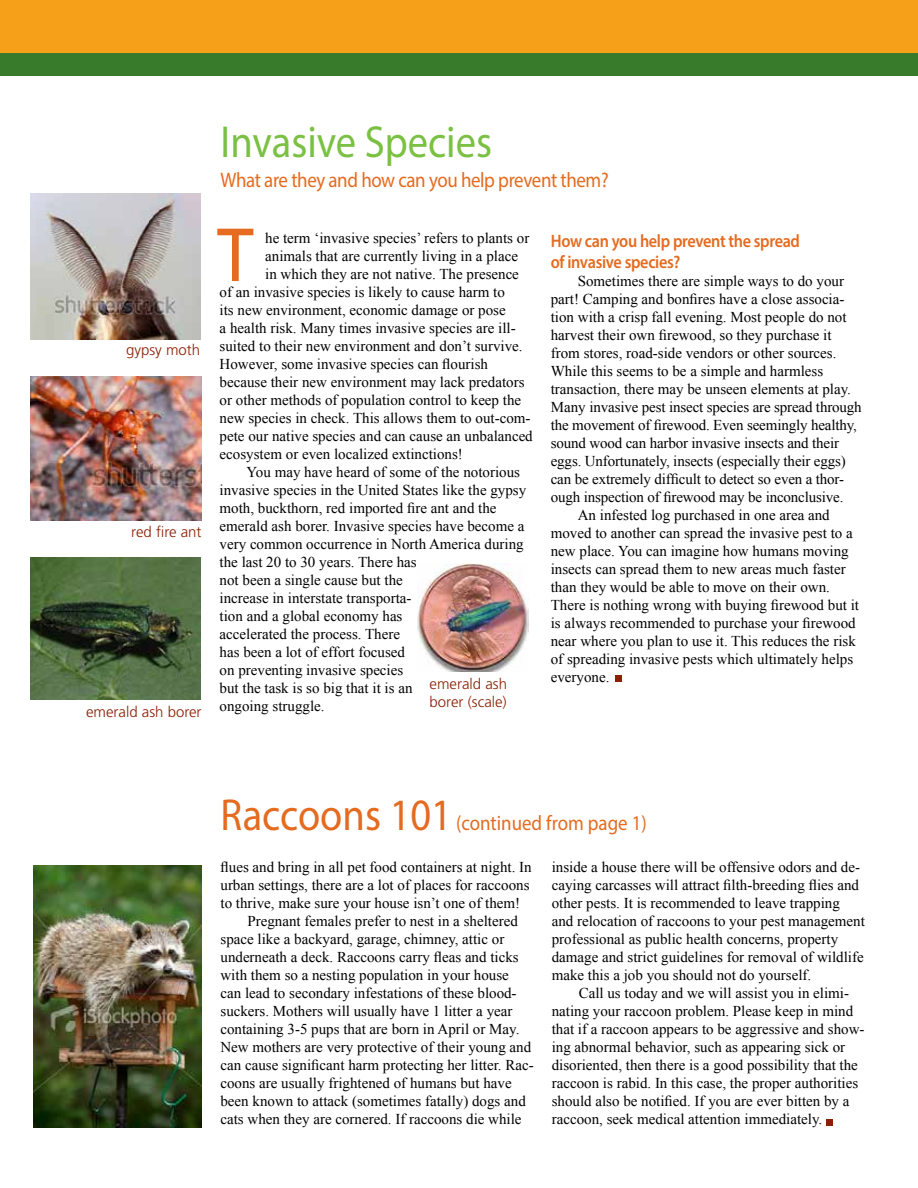
<style>
.page{position:relative;width:918px;height:1188px;background:#fff}
.page>*{position:absolute;margin:0;border:0;box-sizing:border-box;transform-origin:0 0}
.t1{font:75px "Frutiger";color:#e46b1f;scale:.9 1}
.t2{font:45px "Myriad Pro";color:#7ac143;scale:.9 1}
.t3{font:21px "Myriad Pro";letter-spacing:-.02em;color:#e46b1f;scale:.9 1}
.t4{font:21px "Myriad Pro";color:#e46b1f;scale:.9 1}
.t5{font:600 18px/21.6px "Myriad Pro";letter-spacing:-.02em;color:#e46b1f;scale:.9 1}
.t6{font:15px/18px "Times New Roman";color:#000}
.t7{font:300 15px/18px "Frutiger";color:#8a1f03}
.s1{font-size:45px}
</style>
<div class="page">
<div style="left:0;top:0;width:918px;height:54px;background:#f6a01a"></div>
<div style="left:0;top:54px;width:918px;height:22px;background:#387c2b"></div>
<img style="left:418px;top:563px;width:111px;height:109px">
<img style="left:30px;top:194px;width:171px;height:145px">
<img style="left:30px;top:377px;width:172px;height:143px">
<img style="left:30px;top:558px;width:170px;height:142px">
<div style="left:615px;top:676px;width:7px;height:6px;background:#8a1f03"></div>
<div style="left:826px;top:1119px;width:7px;height:7px;background:#8a1f03"></div>
<img style="left:33px;top:865px;width:168px;height:262px">
<p class="t7" style="left:126px;top:341px;width:76px">gypsy moth</p>
<p class="t7" style="left:131px;top:523px;width:72px">red fire ant</p>
<p class="t7" style="left:86px;top:703px;width:117px">emerald ash borer</p>
<h2 class="t2" style="left:220px;top:114px;width:303px">Invasive Species</h2>
<h3 class="t3" style="left:220px;top:167px;width:433px">What are they and how can you help prevent them?</h3>
<h1 class="t1" style="left:217px;top:211px;width:43px">T</h1>
<p class="t6" style="left:265px;top:229px;width:266px">he term ‘invasive species’ refers to plants or animals that are currently living in a place</p>
<p class="t6" style="left:220px;top:265px;width:315px;text-indent:46px">in which they are not native. The presence of an invasive species is likely to cause harm to<br>its new environment, economic damage or pose<br>a health risk. Many times invasive species are ill&shy;suited to their new environment and don’t survive.<br>However, some invasive species can flourish because their new environment may lack predators or other methods of population control to keep the new species in check. This allows them to out-com&shy;pete our native species and can cause an unbalanced ecosystem or even localized extinctions!</p>
<p class="t6" style="left:220px;top:463px;width:308px;text-indent:27px">You may have heard of some of the notorious invasive species in the United States like the gypsy moth, buckthorn, red imported fire ant and the emerald ash borer. Invasive species have become a very common occurrence in North America during the last 20 to 30 years. There has<br>not been a single cause but the<br>increase in interstate transporta-<br>tion and a global economy has<br>accelerated the process. There<br>has been a lot of effort focused<br>on preventing invasive species<br>but the task is so big that it is an<br>ongoing struggle.</p>
<p class="t7" style="left:430px;top:676px;width:79px">emerald ash borer (scale)</p>
<p class="t5" style="left:551px;top:229px;width:278px">How can you help prevent the spread of invasive species?</p>
<p class="t6" style="left:578px;top:272px;width:268px">Sometimes there are simple ways to do your</p>
<p class="t6" style="left:551px;top:290px;width:295px">part! Camping and bonfires have a close associa-</p>
<p class="t6" style="left:551px;top:308px;width:297px">tion with a crisp fall evening. Most people do not</p>
<p class="t6" style="left:551px;top:326px;width:282px">harvest their own firewood, so they purchase it</p>
<p class="t6" style="left:551px;top:344px;width:287px">from stores, road-side vendors or other sources.</p>
<p class="t6" style="left:551px;top:362px;width:274px">While this seems to be a simple and harmless</p>
<p class="t6" style="left:551px;top:380px;width:302px">transaction, there may be unseen elements at play.</p>
<p class="t6" style="left:551px;top:398px;width:312px">Many invasive pest insect species are spread through</p>
<p class="t6" style="left:551px;top:416px;width:308px">the movement of firewood. Even seemingly healthy,</p>
<p class="t6" style="left:551px;top:434px;width:290px">sound wood can harbor invasive insects and their</p>
<p class="t6" style="left:551px;top:452px;width:297px">eggs. Unfortunately, insects (especially their eggs)</p>
<p class="t6" style="left:551px;top:470px;width:295px">can be extremely difficult to detect so even a thor-</p>
<p class="t6" style="left:551px;top:488px;width:294px">ough inspection of firewood may be inconclusive.</p>
<p class="t6" style="left:578px;top:506px;width:254px">An infested log purchased in one area and</p>
<p class="t6" style="left:551px;top:524px;width:304px">moved to another can spread the invasive pest to a</p>
<p class="t6" style="left:551px;top:542px;width:299px">new place. You can imagine how humans moving</p>
<p class="t6" style="left:551px;top:560px;width:296px">insects can spread them to new areas much faster</p>
<p class="t6" style="left:551px;top:578px;width:281px">than they would be able to move on their own.</p>
<p class="t6" style="left:551px;top:596px;width:310px">There is nothing wrong with buying firewood but it</p>
<p class="t6" style="left:551px;top:614px;width:306px">is always recommended to purchase your firewood</p>
<p class="t6" style="left:551px;top:632px;width:307px">near where you plan to use it. This reduces the risk</p>
<p class="t6" style="left:551px;top:650px;width:304px">of spreading invasive pests which ultimately helps</p>
<p class="t6" style="left:551px;top:668px;width:60px">everyone.</p>
<h3 class="t4" style="left:220px;top:810px;width:475px"><span class="s1">Raccoons 101</span> (continued from page 1)</h3>
<p class="t6" style="left:220px;top:858px;width:313px">flues and bring in all pet food containers at night. In</p>
<p class="t6" style="left:220px;top:876px;width:311px">urban settings, there are a lot of places for raccoons</p>
<p class="t6" style="left:220px;top:894px;width:301px">to thrive, make sure your house isn’t one of them!</p>
<p class="t6" style="left:248px;top:912px;width:272px">Pregnant females prefer to nest in a sheltered</p>
<p class="t6" style="left:220px;top:930px;width:285px">space like a backyard, garage, chimney, attic or</p>
<p class="t6" style="left:220px;top:948px;width:300px">underneath a deck. Raccoons carry fleas and ticks</p>
<p class="t6" style="left:220px;top:966px;width:290px">with them so a nesting population in your house</p>
<p class="t6" style="left:220px;top:984px;width:298px">can lead to secondary infestations of these blood-</p>
<p class="t6" style="left:220px;top:1002px;width:294px">suckers. Mothers will usually have 1 litter a year</p>
<p class="t6" style="left:220px;top:1020px;width:300px">containing 3-5 pups that are born in April or May.</p>
<p class="t6" style="left:220px;top:1038px;width:312px">New mothers are very protective of their young and</p>
<p class="t6" style="left:220px;top:1056px;width:315px">can cause significant harm protecting her litter. Rac-</p>
<p class="t6" style="left:220px;top:1074px;width:293px">coons are usually frightened of humans but have</p>
<p class="t6" style="left:220px;top:1092px;width:307px">been known to attack (sometimes fatally) dogs and</p>
<p class="t6" style="left:220px;top:1110px;width:303px">cats when they are cornered. If raccoons die while</p>
<p class="t6" style="left:552px;top:858px;width:315px">inside a house there will be offensive odors and de&shy;caying carcasses will attract filth-breeding flies and other pests. It is recommended to leave trapping and relocation of raccoons to your pest management professional as public health concerns, property damage and strict guidelines for removal of wildlife make this a job you should not do yourself.</p>
<p class="t6" style="left:552px;top:984px;width:314px;text-indent:27px">Call us today and we will assist you in elimi&shy;nating your raccoon problem. Please keep in mind that if a raccoon appears to be aggressive and show&shy;ing abnormal behavior, such as appearing sick or disoriented, then there is a good possibility that the raccoon is rabid. In this case, the proper authorities should also be notified. If you are ever bitten by a raccoon, seek medical attention immediately.</p>
</div>
